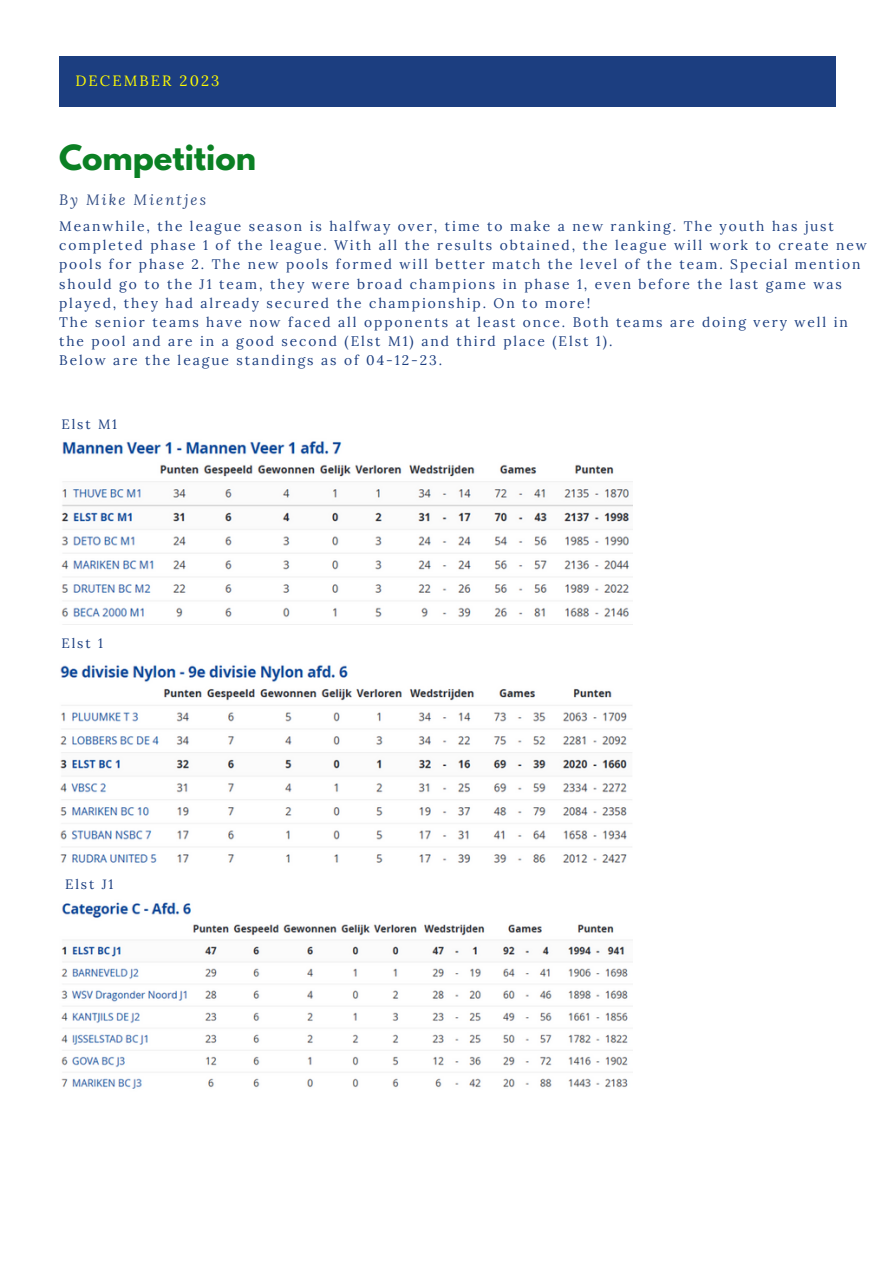
<style>
.page{position:relative;width:893px;height:1264px;background:#fff}
.page>*{position:absolute;margin:0;border:0;box-sizing:border-box;transform-origin:0 0}
.t1{font:700 30.75px "League Spartan";color:#0b8024}
.t2{font:italic 14.85px "Lora";letter-spacing:.14em;color:#334e84}
.t3{font:14.85px "Lora";letter-spacing:.14em;color:#fffc00}
.t4{font:13.8px/19.2px "Lora";letter-spacing:.14em;color:#1c3e80}
.t5{font:13.5px "Lora";letter-spacing:.14em;color:#1c3e80}
</style>
<div class="page">
<div style="left:59px;top:56px;width:776px;height:51px;background:#1c3e80"></div>
<img style="left:61px;top:441px;width:571px;height:177px">
<img style="left:60px;top:665px;width:572px;height:198px">
<img style="left:61px;top:902px;width:571px;height:187px">
<p class="t3" style="left:75px;top:71px;width:145px">DECEMBER 2023</p>
<p class="t1" style="left:59px;top:142px;width:198px">Competition</p>
<p class="t2" style="left:59px;top:189px;width:148px">By Mike Mientjes</p>
<p class="t4" style="left:59px;top:216px;width:809px">Meanwhile, the league season is halfway over, time to make a new ranking. The youth has just completed phase 1 of the league. With all the results obtained, the league will work to create new pools for phase 2. The new pools formed will better match the level of the team. Special mention should go to the J1 team, they were broad champions in phase 1, even before the last game was played, they had already secured the championship. On to more!</p>
<p class="t4" style="left:59px;top:312px;width:790px">The senior teams have now faced all opponents at least once. Both teams are doing very well in the pool and are in a good second (Elst M1) and third place (Elst 1).</p>
<p class="t4" style="left:59px;top:350px;width:384px">Below are the league standings as of 04-12-23.</p>
<p class="t5" style="left:61px;top:415px;width:57px">Elst M1</p>
<p class="t5" style="left:61px;top:634px;width:43px">Elst 1</p>
<p class="t5" style="left:65px;top:875px;width:50px">Elst J1</p>
</div>
